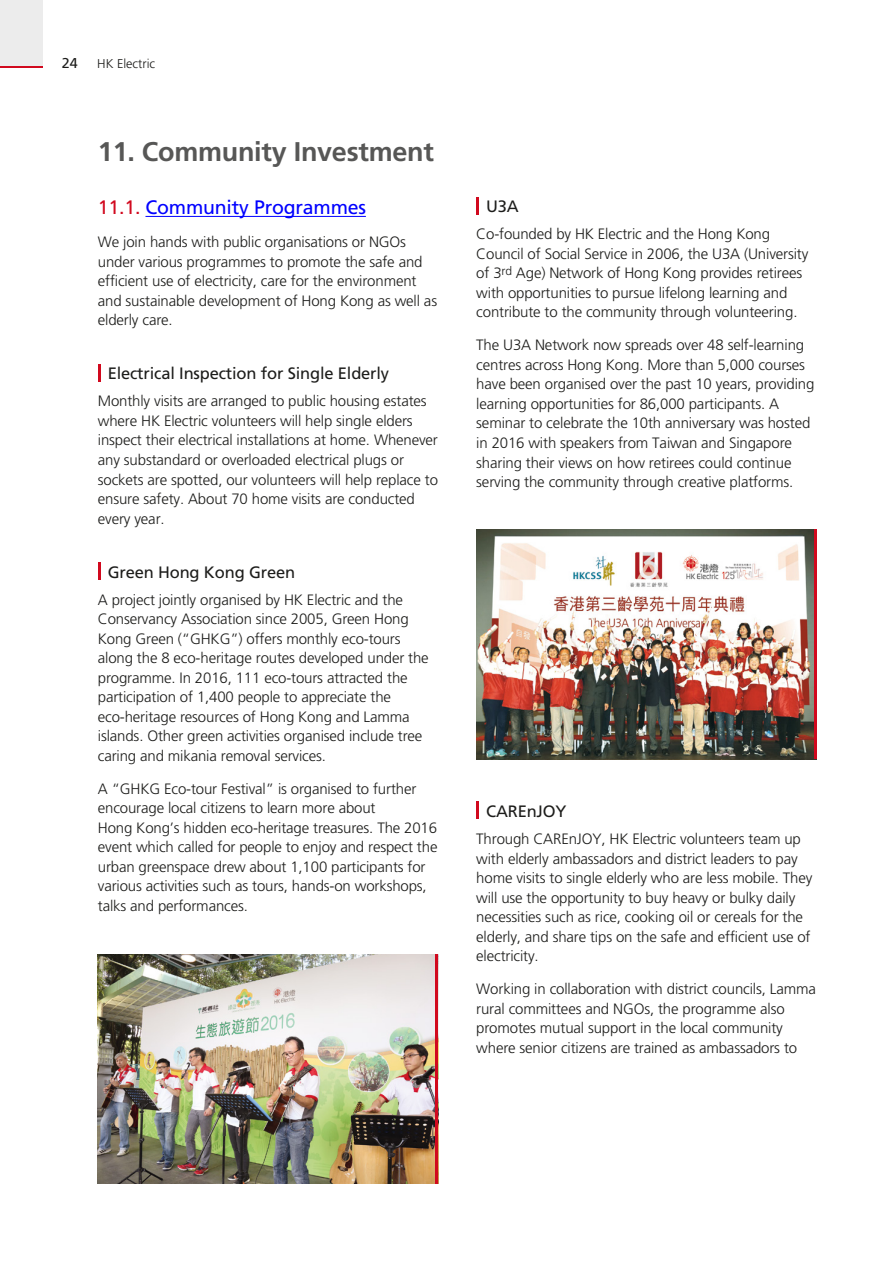
<style>
.page{position:relative;width:893px;height:1263px;background:#fff}
.page>*{position:absolute;margin:0;border:0;box-sizing:border-box;transform-origin:0 0}
.t1{font:700 27px "Frutiger";letter-spacing:-.01em;color:#575756}
.t2{font:19.5px "Frutiger";letter-spacing:-.01em;color:#00f}
.t3{font:16.5px "Frutiger";letter-spacing:-.01em;color:#1d1d1b}
.t4{font:300 15px/19.5px "Frutiger";letter-spacing:-.01em;color:#1d1d1b}
.t5{font:14.25px "Frutiger";color:#1d1d1b}
.t6{font:300 12.75px "Frutiger";color:#1d1d1b}
.s1{color:#d1091e}
</style>
<div class="page">
<hr style="left:145px;top:216px;width:221px;height:1px;background:#00f">
<hr style="left:476px;top:198px;width:3px;height:17px;background:#d1091e">
<img style="left:98px;top:954px;width:337px;height:230px">
<hr style="left:435px;top:954px;width:3px;height:230px;background:#d1091e">
<img style="left:476px;top:530px;width:338px;height:229px">
<hr style="left:814px;top:530px;width:3px;height:229px;background:#d1091e">
<hr style="left:98px;top:365px;width:3px;height:17px;background:#d1091e">
<hr style="left:98px;top:562px;width:3px;height:17px;background:#d1091e">
<hr style="left:476px;top:802px;width:3px;height:17px;background:#d1091e">
<div style="left:0;top:0;width:42px;height:67px;background:#ececec"></div>
<hr style="left:0;top:67px;width:42px;height:1px;background:#d1091e">
<p class="t5" style="left:62px;top:55px;width:17px">24</p>
<p class="t6" style="left:97px;top:57px;width:60px">HK Electric</p>
<p class="t1" style="left:98px;top:135px;width:337px">11. Community Investment</p>
<p class="t2" style="left:98px;top:196px;width:270px"><span class="s1">11.1.</span> Community Programmes</p>
<p class="t4" style="left:98px;top:232px;width:341px">We join hands with public organisations or NGOs under various programmes to promote the safe and efficient use of electricity, care for the environment and sustainable development of Hong Kong as well as elderly care.</p>
<p class="t3" style="left:108px;top:364px;width:283px">Electrical Inspection for Single Elderly</p>
<p class="t4" style="left:98px;top:391px;width:342px">Monthly visits are arranged to public housing estates where HK Electric volunteers will help single elders inspect their electrical installations at home. Whenever any substandard or overloaded electrical plugs or sockets are spotted, our volunteers will help replace to ensure safety. About 70 home visits are conducted every year.</p>
<p class="t3" style="left:108px;top:562px;width:189px">Green Hong Kong Green</p>
<p class="t4" style="left:98px;top:589px;width:332px">A project jointly organised by HK Electric and the Conservancy Association since 2005, Green Hong Kong Green (“GHKG”) offers monthly eco-tours along the 8 eco-heritage routes developed under the programme. In 2016, 111 eco-tours attracted the participation of 1,400 people to appreciate the eco-heritage resources of Hong Kong and Lamma islands. Other green activities organised include tree caring and mikania removal services.</p>
<p class="t4" style="left:98px;top:778px;width:341px">A “GHKG Eco-tour Festival” is organised to further encourage local citizens to learn more about<br>Hong Kong’s hidden eco-heritage treasures. The 2016 event which called for people to enjoy and respect the urban greenspace drew about 1,100 participants for various activities such as tours, hands-on workshops, talks and performances.</p>
<p class="t3" style="left:486px;top:197px;width:34px">U3A</p>
<p class="t4" style="left:476px;top:224px;width:334px">Co-founded by HK Electric and the Hong Kong Council of Social Service in 2006, the U3A (University of 3<sup>rd</sup> Age) Network of Hong Kong provides retirees with opportunities to pursue lifelong learning and contribute to the community through volunteering.</p>
<p class="t4" style="left:476px;top:335px;width:340px">The U3A Network now spreads over 48 self-learning centres across Hong Kong. More than 5,000 courses have been organised over the past 10 years, providing learning opportunities for 86,000 participants. A seminar to celebrate the 10th anniversary was hosted in 2016 with speakers from Taiwan and Singapore sharing their views on how retirees could continue serving the community through creative platforms.</p>
<p class="t3" style="left:486px;top:802px;width:82px">CAREnJOY</p>
<p class="t4" style="left:476px;top:829px;width:338px">Through CAREnJOY, HK Electric volunteers team up with elderly ambassadors and district leaders to pay home visits to single elderly who are less mobile. They will use the opportunity to buy heavy or bulky daily necessities such as rice, cooking oil or cereals for the elderly, and share tips on the safe and efficient use of electricity.</p>
<p class="t4" style="left:476px;top:979px;width:341px">Working in collaboration with district councils, Lamma rural committees and NGOs, the programme also promotes mutual support in the local community where senior citizens are trained as ambassadors to</p>
</div>
